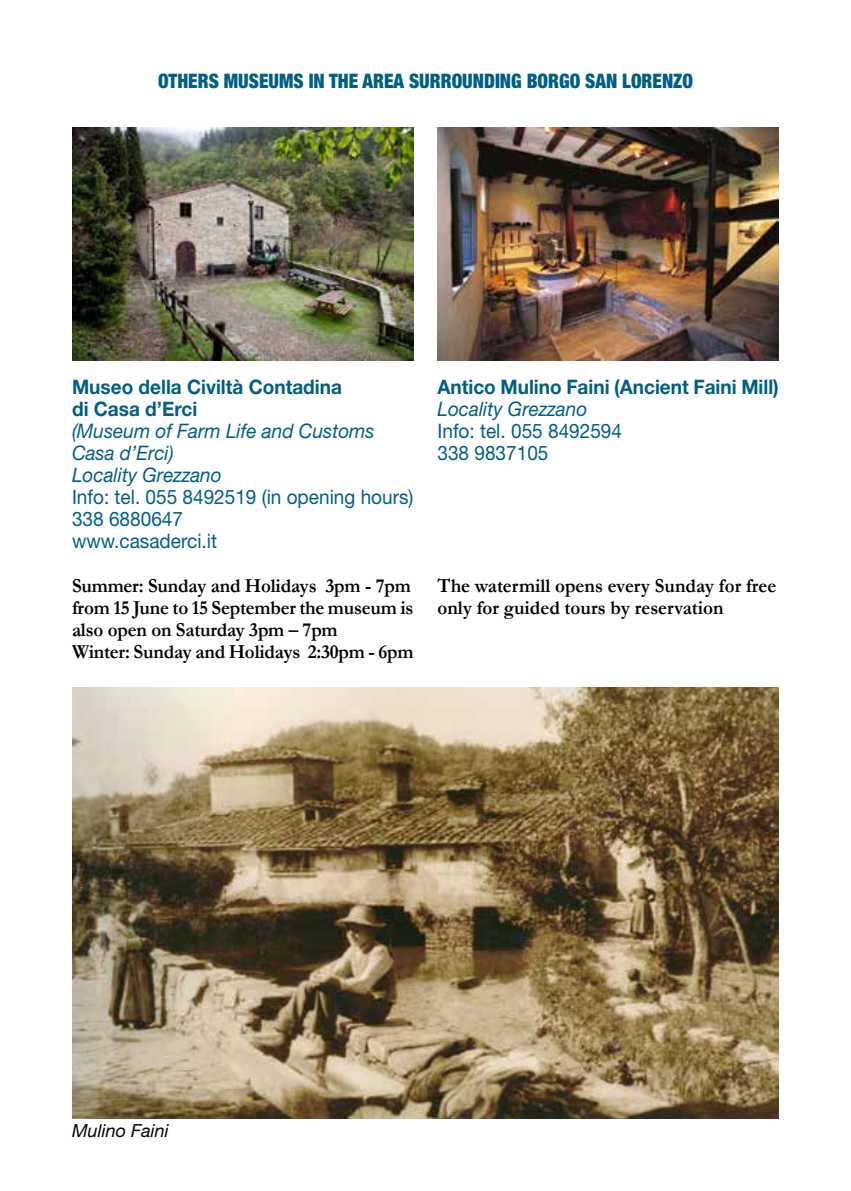
<style>
.page{position:relative;width:851px;height:1191px;background:#fff}
.page>*{position:absolute;margin:0;border:0;box-sizing:border-box;transform-origin:0 0}
.t1{font:700 20px/22px "Garamond";letter-spacing:-.01em;color:#000;scale:.95 1}
.t2{font:20px/22px "Helvetica Neue";color:#005f82;scale:.95 1}
.t3{font:700 20px/22px "Helvetica Neue";color:#005f82;scale:.95 1}
.t4{font:italic 20px/22px "Helvetica Neue";color:#005f82;scale:.95 1}
.t5{font:900 condensed 20px "Helvetica Neue";color:#005f82;scale:.95 1}
.t6{font:italic 18px "Helvetica Neue";color:#000}
</style>
<div class="page">
<img style="left:437px;top:127px;width:341px;height:233px">
<img style="left:72px;top:127px;width:341px;height:233px">
<img style="left:72px;top:687px;width:706px;height:432px">
<p class="t5" style="left:158px;top:69px;width:564px">OTHERS MUSEUMS IN THE AREA SURROUNDING BORGO SAN LORENZO</p>
<p class="t3" style="left:72px;top:375px;width:285px">Museo della Civiltà Contadina di Casa d’Erci</p>
<p class="t4" style="left:72px;top:420px;width:320px">(Museum of Farm Life and Customs<br>Casa d’Erci)<br>Locality Grezzano</p>
<p class="t2" style="left:72px;top:486px;width:361px">Info: tel. 055 8492519 (in opening hours)<br>338 6880647<br>www.casaderci.it</p>
<p class="t1" style="left:72px;top:575px;width:361px">Summer: Sunday and Holidays 3pm - 7pm from 15 June to 15 September the museum is also open on Saturday 3pm – 7pm<br>Winter: Sunday and Holidays 2:30pm - 6pm</p>
<p class="t3" style="left:437px;top:375px;width:361px">Antico Mulino Faini (Ancient Faini Mill)</p>
<p class="t4" style="left:437px;top:398px;width:159px">Locality Grezzano</p>
<p class="t2" style="left:437px;top:420px;width:196px">Info: tel. 055 8492594<br>338 9837105</p>
<p class="t1" style="left:437px;top:575px;width:358px">The watermill opens every Sunday for free only for guided tours by reservation</p>
<p class="t6" style="left:72px;top:1120px;width:98px">Mulino Faini</p>
</div>
